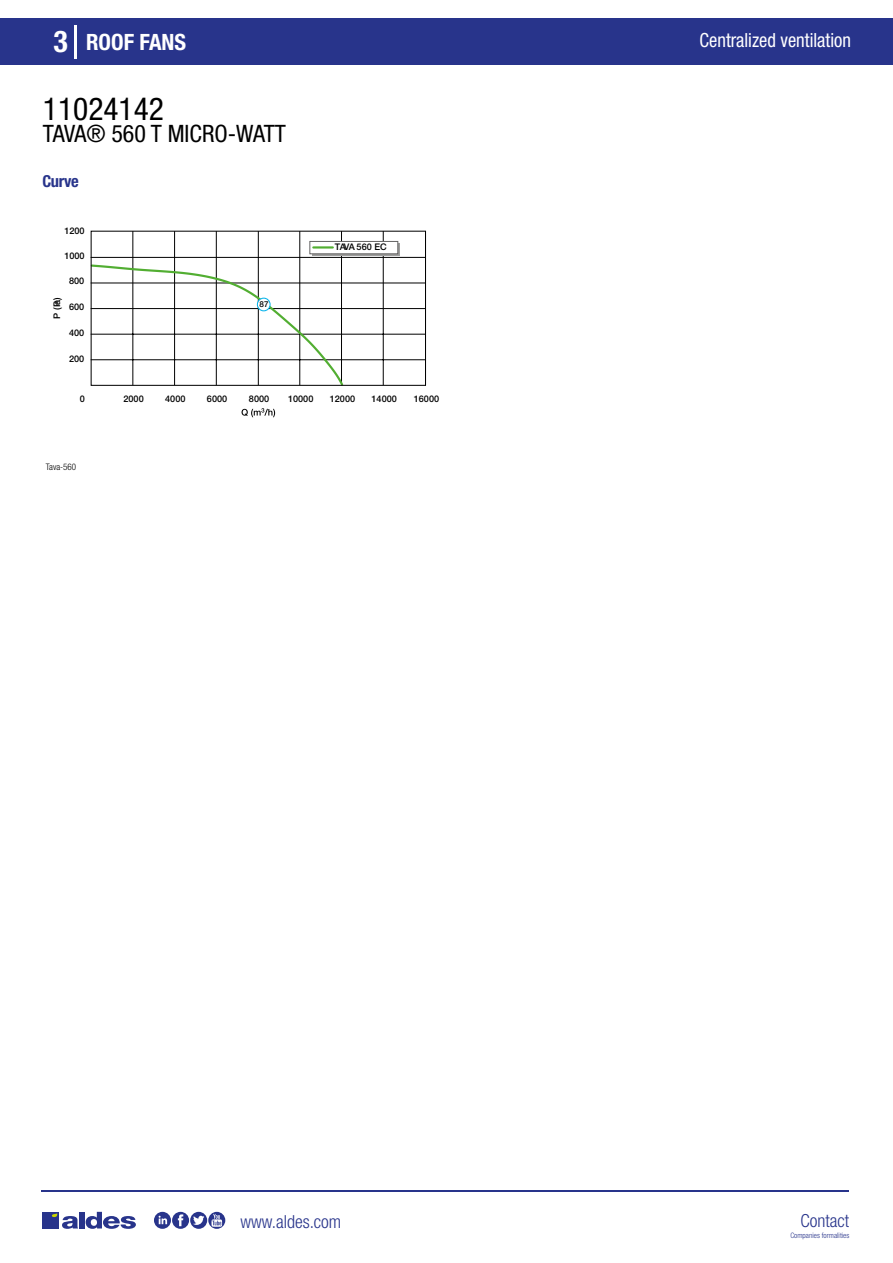
<style>
.page{position:relative;width:893px;height:1263px;background:#fff}
.page>*{position:absolute;margin:0;border:0;box-sizing:border-box;transform-origin:0 0}
.t1{font:condensed 31.5px "Helvetica Neue LT Std";color:#000}
.t2{font:700 condensed 30px "Helvetica Neue LT Std";color:#fff}
.t3{font:condensed 24px "Helvetica Neue LT Std";color:#000}
.t4{font:700 condensed 22.5px "Helvetica Neue LT Std";color:#fff}
.t5{font:condensed 19.5px "Helvetica Neue LT Std";color:#fff;scale:.95 1}
.t6{font:300 condensed 18px "Helvetica Neue";color:#28348b}
.t7{font:700 condensed 16.5px "Helvetica Neue LT Std";letter-spacing:-.025em;color:#28348b}
.t8{font:500 9.15px "Helvetica Neue";color:#000}
.t9{font:500 9.15px "Helvetica Neue";letter-spacing:-.03em;color:#000}
.t10{font:300 condensed 9px "Helvetica Neue";color:#000}
.t11{font:500 8.1px "Helvetica Neue";color:#000}
.t12{font:300 condensed 7.5px "Helvetica Neue";color:#28348b}
</style>
<div class="page">
<div style="left:0;top:18px;width:893px;height:46px;background:#28348b"></div>
<hr style="left:74px;top:25px;width:2px;height:33px;background:#fff">
<hr style="left:41px;top:1190px;width:808px;height:1px;background:#28348b">
<svg style="left:154px;top:1212px;width:71px;height:17px"></svg>
<div style="left:42px;top:1212px;width:17px;height:16px;background:#28348b"></div>
<div style="left:79px;top:1212px;width:5px;height:16px;background:#28348b"></div>
<svg style="left:86px;top:1212px;width:50px;height:17px"></svg>
<svg style="left:52px;top:1213px;width:26px;height:16px"></svg>
<hr style="left:133px;top:231px;width:1px;height:154px;background:#000">
<hr style="left:299px;top:231px;width:1px;height:154px;background:#000">
<hr style="left:341px;top:231px;width:1px;height:154px;background:#000">
<hr style="left:383px;top:231px;width:1px;height:154px;background:#000">
<hr style="left:174px;top:231px;width:1px;height:154px;background:#000">
<hr style="left:216px;top:231px;width:1px;height:154px;background:#000">
<hr style="left:258px;top:231px;width:1px;height:154px;background:#000">
<hr style="left:91px;top:359px;width:334px;height:1px;background:#000">
<hr style="left:91px;top:334px;width:334px;height:1px;background:#000">
<svg style="left:242px;top:408px;width:33px;height:9px"></svg>
<hr style="left:91px;top:308px;width:334px;height:1px;background:#000">
<hr style="left:91px;top:283px;width:334px;height:1px;background:#000">
<hr style="left:91px;top:257px;width:334px;height:1px;background:#000">
<div style="left:312px;top:244px;width:88px;height:12px;background:#8a8a89"></div>
<svg style="left:90px;top:263px;width:255px;height:123px"></svg>
<div style="left:310px;top:241px;width:88px;height:13px;background:#fff;border:1px solid #646363"></div>
<hr style="left:313px;top:246px;width:20px;height:3px;background:#52ae32">
<div style="left:91px;top:231px;width:335px;height:155px;border:1px solid #000"></div>
<div style="left:257px;top:298px;width:13px;height:13px;background:#fff;border-radius:50%"></div>
<div style="left:257px;top:298px;width:14px;height:13px;border:1px solid #00b1eb;border-radius:50%"></div>
<h2 class="t2" style="left:54px;top:24px;width:16px">3</h2>
<h3 class="t4" style="left:86px;top:28px;width:102px">ROOF FANS</h3>
<h3 class="t5" style="left:700px;top:29px;width:161px">Centralized ventilation</h3>
<h1 class="t1" style="left:43px;top:91px;width:122px">11024142</h1>
<h3 class="t3" style="left:43px;top:120px;width:245px">TAVA® 560 T MICRO-WATT</h3>
<h3 class="t7" style="left:43px;top:171px;width:38px">Curve</h3>
<p class="t8" style="left:64px;top:225px;width:22px">1200</p>
<p class="t8" style="left:64px;top:250px;width:22px">1000</p>
<p class="t8" style="left:69px;top:276px;width:17px">800</p>
<p class="t8" style="left:51px;top:319px;width:23px;rotate:-90deg">P (Pa)</p>
<p class="t8" style="left:69px;top:301px;width:17px">600</p>
<p class="t8" style="left:69px;top:327px;width:17px">400</p>
<p class="t8" style="left:69px;top:353px;width:17px">200</p>
<p class="t11" style="left:260px;top:299px;width:11px">87</p>
<p class="t9" style="left:335px;top:242px;width:53px">TAVA 560 EC</p>
<p class="t8" style="left:80px;top:394px;width:7px">0</p>
<p class="t8" style="left:123px;top:394px;width:22px">2000</p>
<p class="t8" style="left:165px;top:394px;width:22px">4000</p>
<p class="t8" style="left:207px;top:394px;width:22px">6000</p>
<p class="t8" style="left:414px;top:394px;width:27px">16000</p>
<p class="t8" style="left:249px;top:394px;width:22px">8000</p>
<p class="t8" style="left:288px;top:394px;width:27px">10000</p>
<p class="t8" style="left:330px;top:394px;width:27px">12000</p>
<p class="t8" style="left:372px;top:394px;width:27px">14000</p>
<p class="t10" style="left:46px;top:461px;width:32px">Tava-560</p>
<h3 class="t6" style="left:240px;top:1211px;width:102px">www.aldes.com</h3>
<h3 class="t6" style="left:800px;top:1211px;width:50px">Contact</h3>
<p class="t12" style="left:790px;top:1230px;width:60px">Companies formalities</p>
</div>
